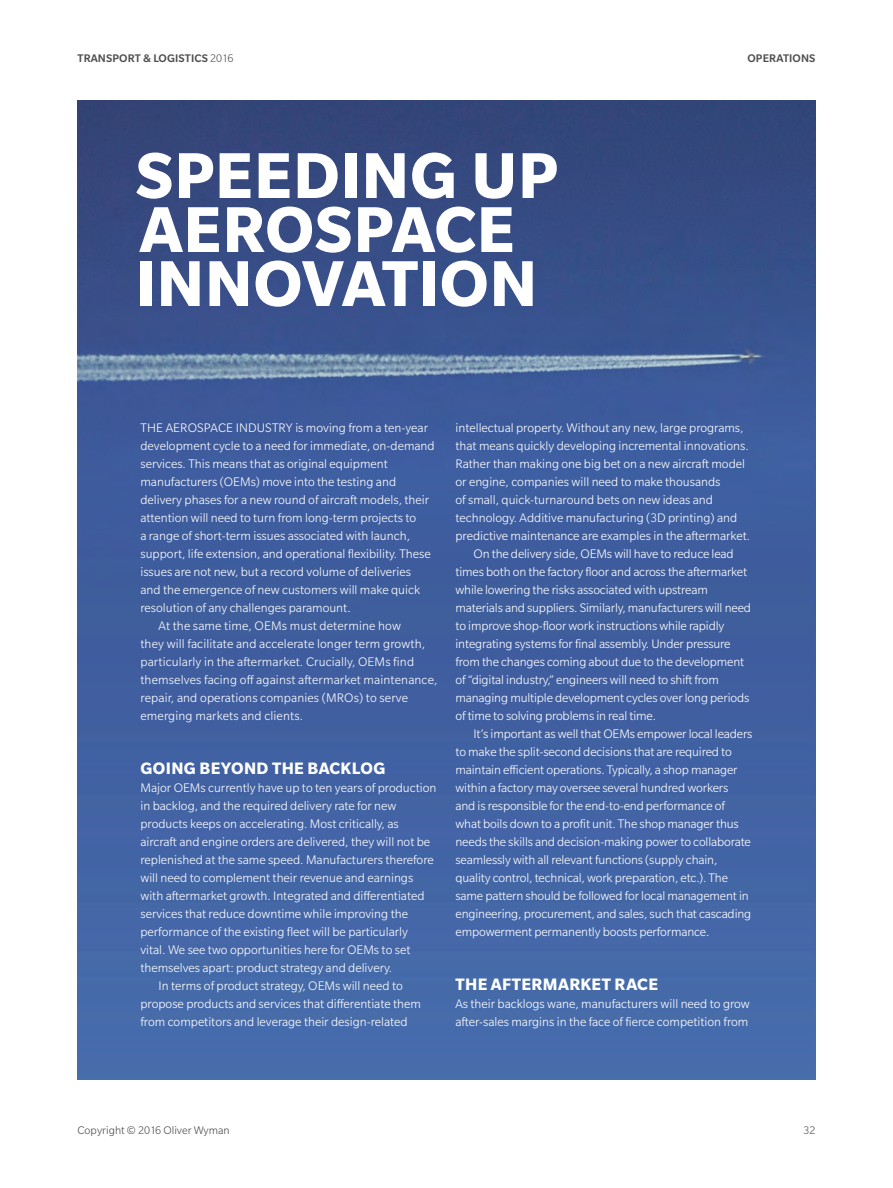
<style>
.page{position:relative;width:893px;height:1188px;background:#fff}
.page>*{position:absolute;margin:0;border:0;box-sizing:border-box;transform-origin:0 0}
.t1{font:700 70.5px/54px "Slate Pro";letter-spacing:.01em;color:#fff}
.t2{font:700 18px "Slate Pro";letter-spacing:.02em;color:#fff}
.t3{font:300 13.5px/18px "Slate Pro";color:#fff}
.t4{font:500 12px "Slate Pro";letter-spacing:.01em;color:#4d4d4f}
.t5{font:300 12px "Slate Pro";color:#4d4d4f}
.s1{font-weight:300}
</style>
<div class="page">
<img style="left:77px;top:100px;width:738px;height:980px">
<p class="t4" style="left:78px;top:52px;width:157px">TRANSPORT &amp; LOGISTICS <span class="s1">2016</span></p>
<p class="t4" style="left:747px;top:52px;width:16px">OPERATIONS</p>
<h1 class="t1" style="left:136px;top:147px;width:424px">SPEEDING UP<br>AEROSPACE<br>INNOVATION</h1>
<p class="t3" style="left:141px;top:419px;width:289px">THE AEROSPACE INDUSTRY is moving from a ten-year</p>
<p class="t3" style="left:140px;top:437px;width:296px">development cycle to a need for immediate, on-demand</p>
<p class="t3" style="left:140px;top:455px;width:249px">services. This means that as original equipment</p>
<p class="t3" style="left:140px;top:473px;width:257px">manufacturers (OEMs) move into the testing and</p>
<p class="t3" style="left:140px;top:491px;width:290px">delivery phases for a new round of aircraft models, their</p>
<p class="t3" style="left:140px;top:509px;width:277px">attention will need to turn from long-term projects to</p>
<p class="t3" style="left:140px;top:527px;width:271px">a range of short-term issues associated with launch,</p>
<p class="t3" style="left:140px;top:545px;width:292px">support, life extension, and operational flexibility. These</p>
<p class="t3" style="left:140px;top:563px;width:272px">issues are not new, but a record volume of deliveries</p>
<p class="t3" style="left:140px;top:581px;width:281px">and the emergence of new customers will make quick</p>
<p class="t3" style="left:140px;top:599px;width:212px">resolution of any challenges paramount.</p>
<p class="t3" style="left:158px;top:617px;width:244px">At the same time, OEMs must determine how</p>
<p class="t3" style="left:140px;top:635px;width:286px">they will facilitate and accelerate longer term growth,</p>
<p class="t3" style="left:140px;top:653px;width:275px">particularly in the aftermarket. Crucially, OEMs find</p>
<p class="t3" style="left:140px;top:671px;width:299px">themselves facing off against aftermarket maintenance,</p>
<p class="t3" style="left:140px;top:689px;width:269px">repair, and operations companies (MROs) to serve</p>
<p class="t3" style="left:140px;top:707px;width:164px">emerging markets and clients.</p>
<h2 class="t2" style="left:141px;top:758px;width:246px">GOING BEYOND THE BACKLOG</h2>
<p class="t3" style="left:140px;top:779px;width:297px">Major OEMs currently have up to ten years of production</p>
<p class="t3" style="left:140px;top:797px;width:257px">in backlog, and the required delivery rate for new</p>
<p class="t3" style="left:140px;top:815px;width:260px">products keeps on accelerating. Most critically, as</p>
<p class="t3" style="left:140px;top:833px;width:291px">aircraft and engine orders are delivered, they will not be</p>
<p class="t3" style="left:140px;top:851px;width:295px">replenished at the same speed. Manufacturers therefore</p>
<p class="t3" style="left:140px;top:869px;width:274px">will need to complement their revenue and earnings</p>
<p class="t3" style="left:140px;top:887px;width:286px">with aftermarket growth. Integrated and differentiated</p>
<p class="t3" style="left:140px;top:905px;width:269px">services that reduce downtime while improving the</p>
<p class="t3" style="left:140px;top:923px;width:269px">performance of the existing fleet will be particularly</p>
<p class="t3" style="left:140px;top:941px;width:271px">vital. We see two opportunities here for OEMs to set</p>
<p class="t3" style="left:140px;top:959px;width:253px">themselves apart: product strategy and delivery.</p>
<p class="t3" style="left:158px;top:977px;width:246px">In terms of product strategy, OEMs will need to</p>
<p class="t3" style="left:140px;top:995px;width:282px">propose products and services that differentiate them</p>
<p class="t3" style="left:140px;top:1013px;width:269px">from competitors and leverage their design-related</p>
<p class="t3" style="left:455px;top:419px;width:290px">intellectual property. Without any new, large programs,</p>
<p class="t3" style="left:455px;top:437px;width:295px">that means quickly developing incremental innovations.</p>
<p class="t3" style="left:455px;top:455px;width:291px">Rather than making one big bet on a new aircraft model</p>
<p class="t3" style="left:455px;top:473px;width:267px">or engine, companies will need to make thousands</p>
<p class="t3" style="left:455px;top:491px;width:259px">of small, quick-turnaround bets on new ideas and</p>
<p class="t3" style="left:455px;top:509px;width:283px">technology. Additive manufacturing (3D printing) and</p>
<p class="t3" style="left:455px;top:527px;width:296px">predictive maintenance are examples in the aftermarket.</p>
<p class="t3" style="left:473px;top:545px;width:262px">On the delivery side, OEMs will have to reduce lead</p>
<p class="t3" style="left:455px;top:563px;width:293px">times both on the factory floor and across the aftermarket</p>
<p class="t3" style="left:455px;top:581px;width:254px">while lowering the risks associated with upstream</p>
<p class="t3" style="left:455px;top:599px;width:297px">materials and suppliers. Similarly, manufacturers will need</p>
<p class="t3" style="left:455px;top:617px;width:270px">to improve shop-floor work instructions while rapidly</p>
<p class="t3" style="left:455px;top:635px;width:276px">integrating systems for final assembly. Under pressure</p>
<p class="t3" style="left:455px;top:653px;width:290px">from the changes coming about due to the development</p>
<p class="t3" style="left:455px;top:671px;width:265px">of “digital industry,” engineers will need to shift from</p>
<p class="t3" style="left:455px;top:689px;width:295px">managing multiple development cycles over long periods</p>
<p class="t3" style="left:455px;top:707px;width:202px">of time to solving problems in real time.</p>
<p class="t3" style="left:473px;top:725px;width:281px">It’s important as well that OEMs empower local leaders</p>
<p class="t3" style="left:455px;top:743px;width:278px">to make the split-second decisions that are required to</p>
<p class="t3" style="left:455px;top:761px;width:284px">maintain efficient operations. Typically, a shop manager</p>
<p class="t3" style="left:455px;top:779px;width:274px">within a factory may oversee several hundred workers</p>
<p class="t3" style="left:455px;top:797px;width:271px">and is responsible for the end-to-end performance of</p>
<p class="t3" style="left:455px;top:815px;width:285px">what boils down to a profit unit. The shop manager thus</p>
<p class="t3" style="left:455px;top:832px;width:297px">needs the skills and decision-making power to collaborate</p>
<p class="t3" style="left:455px;top:850px;width:263px">seamlessly with all relevant functions (supply chain,</p>
<p class="t3" style="left:455px;top:868px;width:274px">quality control, technical, work preparation, etc.). The</p>
<p class="t3" style="left:455px;top:886px;width:295px">same pattern should be followed for local management in</p>
<p class="t3" style="left:455px;top:904px;width:297px">engineering, procurement, and sales, such that cascading</p>
<p class="t3" style="left:455px;top:922px;width:256px">empowerment permanently boosts performance.</p>
<h2 class="t2" style="left:456px;top:974px;width:204px">THE AFTERMARKET RACE</h2>
<p class="t3" style="left:455px;top:995px;width:296px">As their backlogs wane, manufacturers will need to grow after-sales margins in the face of fierce competition from</p>
<p class="t5" style="left:77px;top:1124px;width:154px">Copyright © 2016 Oliver Wyman</p>
<p class="t5" style="left:803px;top:1124px;width:13px">32</p>
</div>
